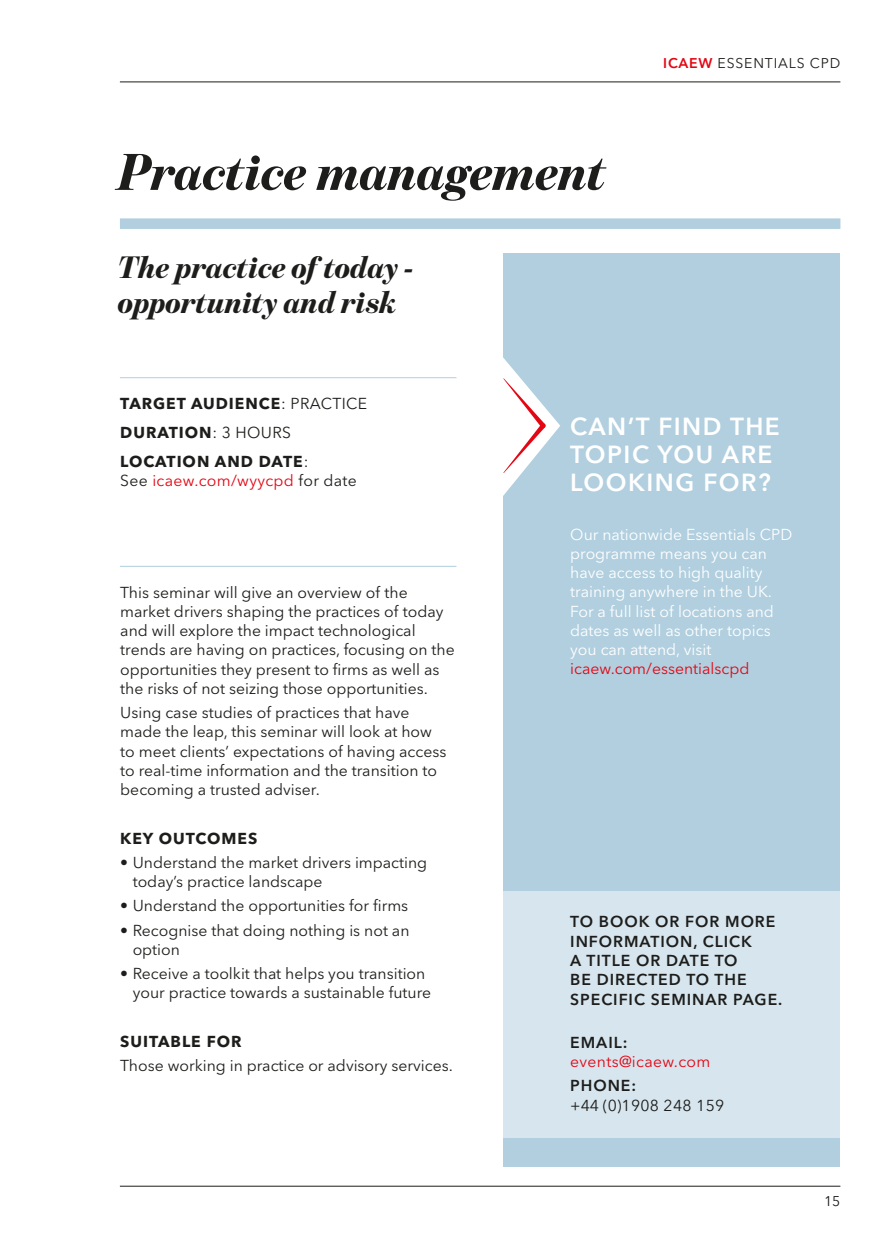
<style>
.page{position:relative;width:893px;height:1241px;background:#fff}
.page>*{position:absolute;margin:0;border:0;box-sizing:border-box;transform-origin:0 0}
.t1{font:italic 900 52.5px "Benton Mod Disp";letter-spacing:-.005em;color:#1d1d1b}
.t2{font:italic 900 31.5px/35px "Benton Mod Disp";letter-spacing:-.005em;color:#1d1d1b}
.t3{font:600 24.5px/28px "Avenir Next LT Pro";letter-spacing:.06em;color:#fff}
.t4{font:15.75px/19.2px "Avenir Next LT Pro";color:#1d1d1b}
.t5{font:15.75px/19.2px "Avenir Next LT Pro";color:#fff}
.t6{font:600 15.75px/19.2px "Avenir Next LT Pro";letter-spacing:.06em;color:#1d1d1b}
.t7{font:700 15.75px/29.2px "Avenir Next LT Pro";letter-spacing:.06em;color:#1d1d1b}
.t8{font:15.75px "Avenir Next LT Pro";letter-spacing:.02em;color:#e30613}
.t9{font:15.75px "Avenir Next LT Pro";color:#e30613}
.t10{font:15.75px "Avenir Next LT Pro";letter-spacing:.02em;color:#1d1d1b}
.t11{font:14px "Avenir Next LT Pro";letter-spacing:.06em;color:#1d1d1b}
.s1{font-weight:600;color:#e30613}
.s2{font-weight:400}
.s3{color:#1d1d1b}
</style>
<div class="page">
<hr style="left:120px;top:377px;width:336px;height:1px;background:#b1cfdf">
<div style="left:120px;top:218px;width:720px;height:11px;background:#b1cfdf"></div>
<hr style="left:120px;top:566px;width:336px;height:1px;background:#b1cfdf">
<hr style="left:120px;top:81px;width:720px;height:1px;background:#1d1d1b">
<hr style="left:120px;top:1185px;width:720px;height:1px;background:#1d1d1b">
<div style="left:503px;top:253px;width:337px;height:913px;background:#b1cfdf"></div>
<svg style="left:503px;top:357px;width:57px;height:139px"></svg>
<div style="left:495px;top:891px;width:354px;height:246px;background:#d7e6ee"></div>
<h1 class="t1" style="left:119px;top:142px;width:490px">Practice management</h1>
<h2 class="t2" style="left:119px;top:249px;width:297px">The practice of today - opportunity and risk</h2>
<p class="t11" style="left:663px;top:55px;width:179px"><span class="s1">ICAEW</span> ESSENTIALS CPD</p>
<p class="t7" style="left:120px;top:388px;width:248px">TARGET AUDIENCE<span class="s2">: PRACTICE<br></span>DURATION<span class="s2">: 3 HOURS<br></span>LOCATION AND DATE<span class="s2">:</span></p>
<p class="t8" style="left:120px;top:471px;width:238px"><span class="s3">See</span> icaew.com/wyycpd <span class="s3">for date</span></p>
<p class="t4" style="left:120px;top:582px;width:336px">This seminar will give an overview of the market drivers shaping the practices of today and will explore the impact technological trends are having on practices, focusing on the opportunities they present to firms as well as the risks of not seizing those opportunities.</p>
<p class="t4" style="left:120px;top:703px;width:328px">Using case studies of practices that have made the leap, this seminar will look at how to meet clients’ expectations of having access to real-time information and the transition to becoming a trusted adviser.</p>
<p class="t7" style="left:120px;top:823px;width:139px">KEY OUTCOMES</p>
<p class="t4" style="left:133px;top:852px;width:296px;text-indent:-12px">• Understand the market drivers impacting today’s practice landscape</p>
<p class="t4" style="left:120px;top:896px;width:289px">• Understand the opportunities for firms</p>
<p class="t4" style="left:133px;top:920px;width:278px;text-indent:-12px">• Recognise that doing nothing is not an option</p>
<p class="t4" style="left:133px;top:963px;width:300px;text-indent:-12px">• Receive a toolkit that helps you transition your practice towards a sustainable future</p>
<p class="t7" style="left:120px;top:1026px;width:123px">SUITABLE FOR</p>
<p class="t4" style="left:120px;top:1055px;width:334px">Those working in practice or advisory services.</p>
<h3 class="t3" style="left:570px;top:412px;width:211px">CAN’T FIND THE<br>TOPIC YOU ARE<br>LOOKING FOR?</h3>
<p class="t5" style="left:570px;top:524px;width:224px">Our nationwide Essentials CPD programme means you can have access to high quality training anywhere in the UK.<br>For a full list of locations and dates as well as other topics you can attend, visit</p>
<p class="t9" style="left:570px;top:659px;width:181px">icaew.com/essentialscpd</p>
<p class="t6" style="left:570px;top:912px;width:214px">TO BOOK OR FOR MORE<br>INFORMATION, CLICK<br>A TITLE OR DATE TO<br>BE DIRECTED TO THE<br>SPECIFIC SEMINAR PAGE.</p>
<p class="t6" style="left:570px;top:1032px;width:59px">EMAIL:</p>
<p class="t8" style="left:570px;top:1052px;width:142px">events@icaew.com</p>
<p class="t6" style="left:570px;top:1076px;width:67px">PHONE:</p>
<p class="t10" style="left:570px;top:1095px;width:155px">+44 (0)1908 248 159</p>
<p class="t11" style="left:824px;top:1192px;width:18px">15</p>
</div>
